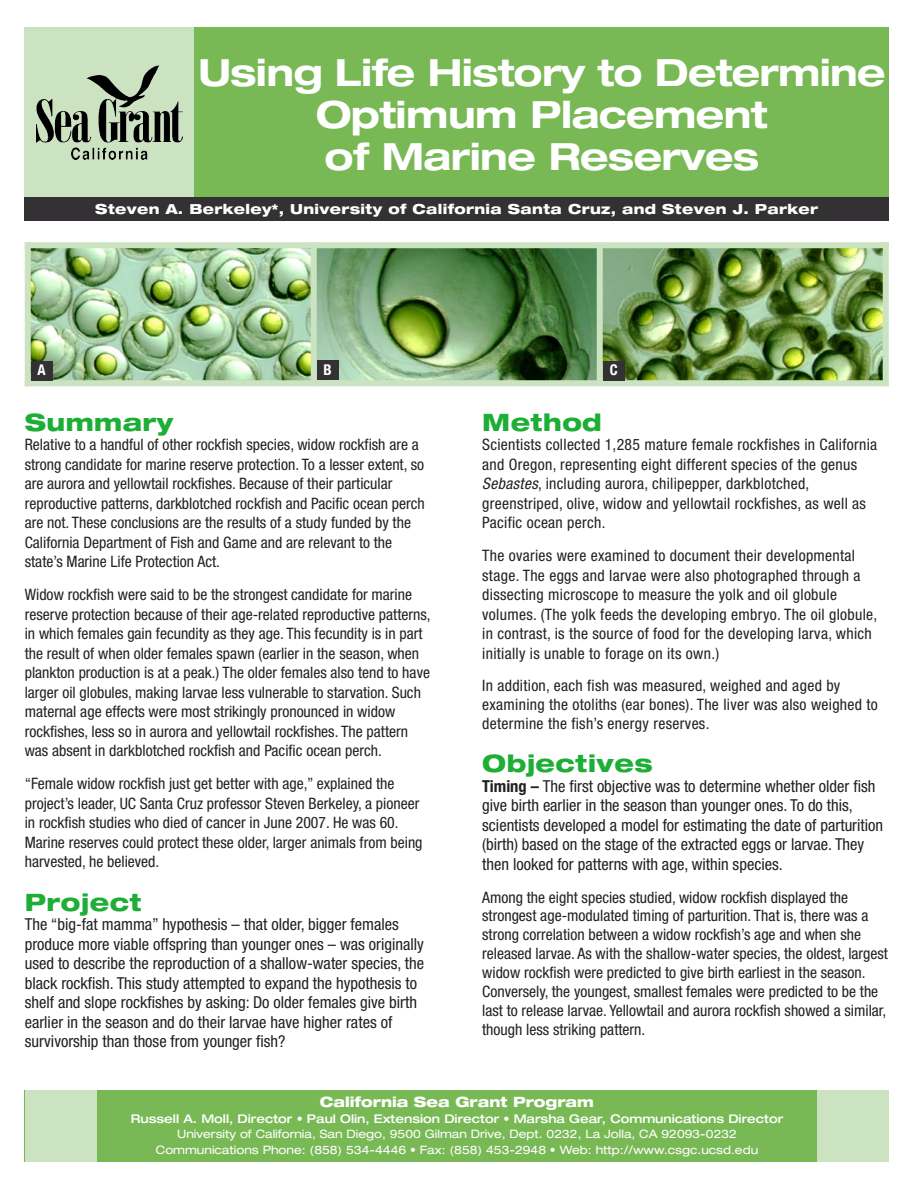
<style>
.page{position:relative;width:918px;height:1188px;background:#fff}
.page>*{position:absolute;margin:0;border:0;box-sizing:border-box;transform-origin:0 0}
.t1{font:700 expanded 37.5px/42px "Helvetica Neue";letter-spacing:-.015em;color:#fff;text-align:center}
.t2{font:800 expanded 24px "Helvetica Neue";letter-spacing:.02em;color:#1dae36}
.t3{font:condensed 16.5px/19.5px "Helvetica Neue";color:#232021}
.t4{font:condensed 15.75px/19.5px "Helvetica Neue";color:#232021}
.t5{font:condensed 15.75px/19.5px "Helvetica Neue";letter-spacing:.02em;color:#232021}
.t6{font:700 condensed 14.7px "Helvetica Neue";color:#fff}
.t7{font:800 expanded 14.25px "Helvetica Neue";color:#fff}
.t8{font:800 expanded 13.8px "Helvetica Neue";letter-spacing:.025em;color:#fff}
.t9{font:500 expanded 12px "Helvetica Neue";color:#fff}
.t10{font:expanded 11.7px/15.8px "Helvetica Neue";color:#fff;text-align:center}
.s1{font-style:italic}
.s2{font-weight:700}
</style>
<div class="page">
<div style="left:25px;top:1090px;width:864px;height:72px;background:#79b955"></div>
<div style="left:25px;top:28px;width:169px;height:169px;background:#cce3c1"></div>
<img style="left:37px;top:65px;width:145px;height:95px">
<div style="left:194px;top:28px;width:695px;height:169px;background:#79b955"></div>
<img style="left:31px;top:248px;width:280px;height:132px">
<img style="left:317px;top:248px;width:280px;height:132px">
<img style="left:603px;top:248px;width:280px;height:132px">
<div style="left:25px;top:242px;width:6px;height:144px;background:#cce3c1"></div>
<div style="left:311px;top:242px;width:6px;height:144px;background:#cce3c1"></div>
<div style="left:597px;top:242px;width:6px;height:144px;background:#cce3c1"></div>
<div style="left:883px;top:242px;width:6px;height:144px;background:#cce3c1"></div>
<div style="left:25px;top:242px;width:864px;height:6px;background:#cce3c1"></div>
<div style="left:25px;top:380px;width:864px;height:6px;background:#cce3c1"></div>
<div style="left:25px;top:1090px;width:72px;height:72px;background:#cce3c1"></div>
<div style="left:817px;top:1090px;width:72px;height:72px;background:#cce3c1"></div>
<div style="left:25px;top:197px;width:864px;height:24px;background:#343134"></div>
<div style="left:31px;top:361px;width:21px;height:19px;background:#343134"></div>
<div style="left:317px;top:361px;width:22px;height:19px;background:#343134"></div>
<div style="left:603px;top:361px;width:22px;height:19px;background:#343134"></div>
<h1 class="t1" style="left:198px;top:55px;width:689px">Using Life History to Determine<br>Optimum Placement<br>of Marine Reserves</h1>
<p class="t8" style="left:95px;top:204px;width:724px">Steven A. Berkeley*, University of California Santa Cruz, and Steven J. Parker</p>
<p class="t6" style="left:37px;top:361px;width:10px">A</p>
<p class="t6" style="left:324px;top:361px;width:10px">B</p>
<p class="t6" style="left:610px;top:361px;width:9px">C</p>
<h2 class="t2" style="left:25px;top:413px;width:150px">Summary</h2>
<p class="t4" style="left:25px;top:436px;width:402px">Relative to a handful of other rockfish species, widow rockfish are a strong candidate for marine reserve protection. To a lesser extent, so are aurora and yellowtail rockfishes. Because of their particular reproductive patterns, darkblotched rockfish and Pacific ocean perch are not. These conclusions are the results of a study funded by the California Department of Fish and Game and are relevant to the state’s Marine Life Protection Act.</p>
<p class="t4" style="left:25px;top:586px;width:407px">Widow rockfish were said to be the strongest candidate for marine reserve protection because of their age-related reproductive patterns, in which females gain fecundity as they age. This fecundity is in part the result of when older females spawn (earlier in the season, when plankton production is at a peak.) The older females also tend to have larger oil globules, making larvae less vulnerable to starvation. Such maternal age effects were most strikingly pronounced in widow rockfishes, less so in aurora and yellowtail rockfishes. The pattern was absent in darkblotched rockfish and Pacific ocean perch.</p>
<p class="t4" style="left:25px;top:775px;width:399px">“Female widow rockfish just get better with age,” explained the project’s leader, UC Santa Cruz professor Steven Berkeley, a pioneer in rockfish studies who died of cancer in June 2007. He was 60.<br>Marine reserves could protect these older, larger animals from being harvested, he believed.</p>
<h2 class="t2" style="left:25px;top:893px;width:118px">Project</h2>
<p class="t3" style="left:25px;top:916px;width:401px">The “big-fat mamma” hypothesis – that older, bigger females produce more viable offspring than younger ones – was originally used to describe the reproduction of a shallow-water species, the black rockfish. This study attempted to expand the hypothesis to shelf and slope rockfishes by asking: Do older females give birth earlier in the season and do their larvae have higher rates of survivorship than those from younger fish?</p>
<h2 class="t2" style="left:482px;top:413px;width:121px">Method</h2>
<p class="t5" style="left:482px;top:436px;width:396px">Scientists collected 1,285 mature female rockfishes in California and Oregon, representing eight different species of the genus <span class="s1">Sebastes</span>, including aurora, chilipepper, darkblotched, greenstriped, olive, widow and yellowtail rockfishes, as well as Pacific ocean perch.</p>
<p class="t5" style="left:482px;top:547px;width:397px">The ovaries were examined to document their developmental stage. The eggs and larvae were also photographed through a dissecting microscope to measure the yolk and oil globule volumes. (The yolk feeds the developing embryo. The oil globule, in contrast, is the source of food for the developing larva, which initially is unable to forage on its own.)</p>
<p class="t5" style="left:482px;top:677px;width:397px;line-height:18.9px">In addition, each fish was measured, weighed and aged by examining the otoliths (ear bones). The liver was also weighed to determine the fish’s energy reserves.</p>
<h2 class="t2" style="left:482px;top:755px;width:172px">Objectives</h2>
<p class="t3" style="left:482px;top:778px;width:402px"><span class="s2">Timing –</span> The first objective was to determine whether older fish give birth earlier in the season than younger ones. To do this, scientists developed a model for estimating the date of parturition (birth) based on the stage of the extracted eggs or larvae. They then looked for patterns with age, within species.</p>
<p class="t4" style="left:482px;top:889px;width:407px;line-height:18.9px">Among the eight species studied, widow rockfish displayed the strongest age-modulated timing of parturition. That is, there was a strong correlation between a widow rockfish’s age and when she released larvae. As with the shallow-water species, the oldest, largest widow rockfish were predicted to give birth earliest in the season.<br>Conversely, the youngest, smallest females were predicted to be the last to release larvae. Yellowtail and aurora rockfish showed a similar, though less striking pattern.</p>
<p class="t7" style="left:320px;top:1097px;width:276px">California Sea Grant Program</p>
<p class="t9" style="left:131px;top:1114px;width:654px">Russell A. Moll, Director • Paul Olin, Extension Director • Marsha Gear, Communications Director</p>
<p class="t10" style="left:156px;top:1128px;width:604px">University of California, San Diego, 9500 Gilman Drive, Dept. 0232, La Jolla, CA 92093-0232<br>Communications Phone: (858) 534-4446 • Fax: (858) 453-2948 • Web: http://www.csgc.ucsd.edu</p>
</div>
